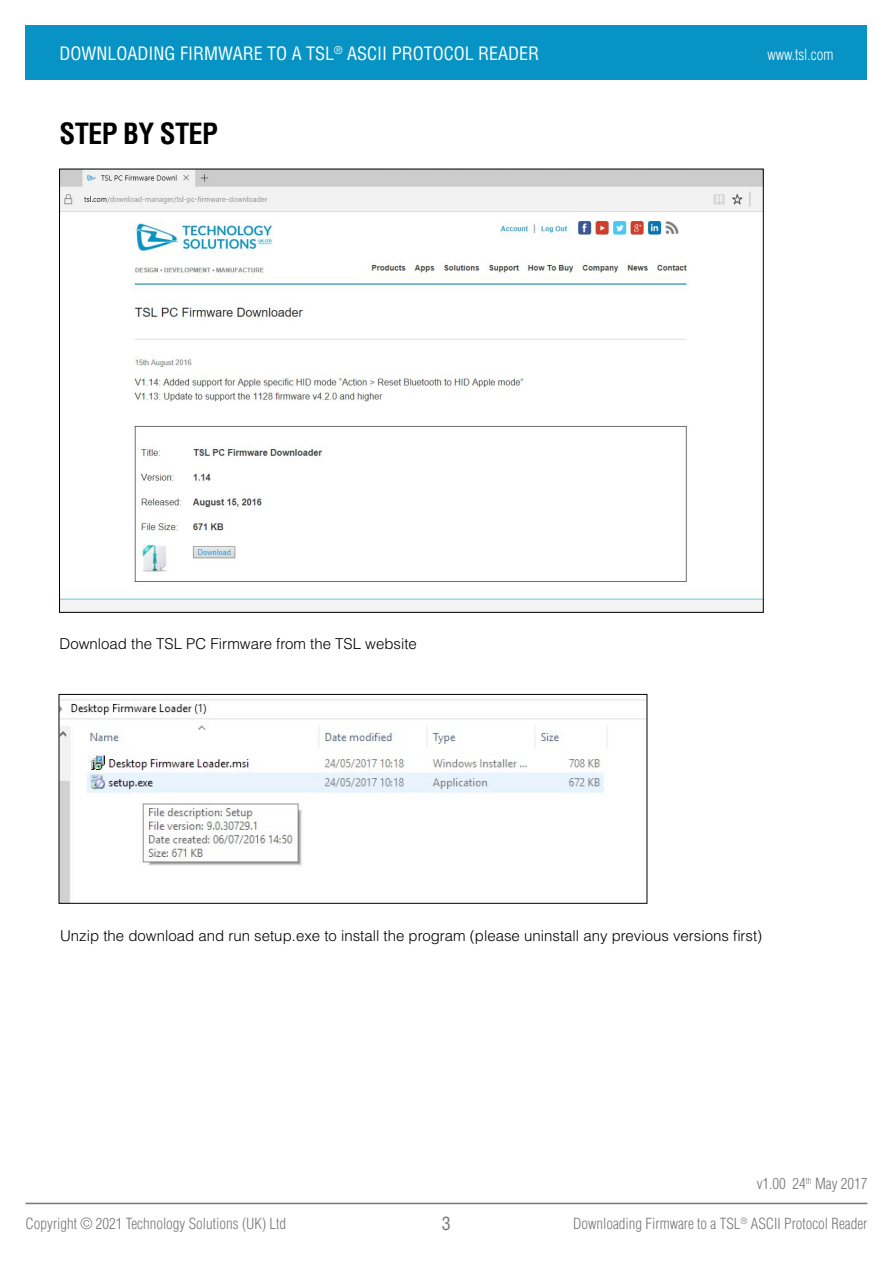
<style>
.page{position:relative;width:893px;height:1263px;background:#fff}
.page>*{position:absolute;margin:0;border:0;box-sizing:border-box;transform-origin:0 0}
.t1{font:700 condensed 28.5px "Helvetica LT Std";letter-spacing:-.025em;color:#000}
.t2{font:condensed 18px "Helvetica LT Std";color:#fff}
.t3{font:condensed 18px "Helvetica LT Std";color:#77787b}
.t4{font:300 15px "Helvetica LT Std";color:#000}
.t5{font:300 condensed 15px "Helvetica LT Std";color:#77787b}
.t6{font:300 condensed 15px "Helvetica LT Std";color:#fff}
</style>
<div class="page">
<hr style="left:26px;top:1203px;width:841px;height:1px;background:#77787b">
<img style="left:61px;top:171px;width:701px;height:440px">
<div style="left:26px;top:26px;width:841px;height:54px;background:#0794c5"></div>
<img style="left:61px;top:699px;width:584px;height:203px">
<div style="left:59px;top:694px;width:588px;height:210px;border:1px solid #000"></div>
<p class="t2" style="left:60px;top:42px;width:481px">DOWNLOADING FIRMWARE TO A TSL<sup>®</sup> ASCII PROTOCOL READER</p>
<h1 class="t1" style="left:60px;top:115px;width:160px">STEP BY STEP</h1>
<p class="t4" style="left:60px;top:634px;width:359px">Download the TSL PC Firmware from the TSL website</p>
<p class="t6" style="left:767px;top:45px;width:68px">www.tsl.com</p>
<p class="t4" style="left:60px;top:927px;width:704px">Unzip the download and run setup.exe to install the program (please uninstall any previous versions first)</p>
<p class="t5" style="left:26px;top:1214px;width:262px">Copyright © 2021 Technology Solutions (UK) Ltd</p>
<p class="t3" style="left:442px;top:1212px;width:10px">3</p>
<p class="t5" style="left:757px;top:1174px;width:112px">v1.00 24<sup>th</sup> May 2017</p>
<p class="t5" style="left:573px;top:1214px;width:296px">Downloading Firmware to a TSL<sup>®</sup> ASCII Protocol Reader</p>
</div>
